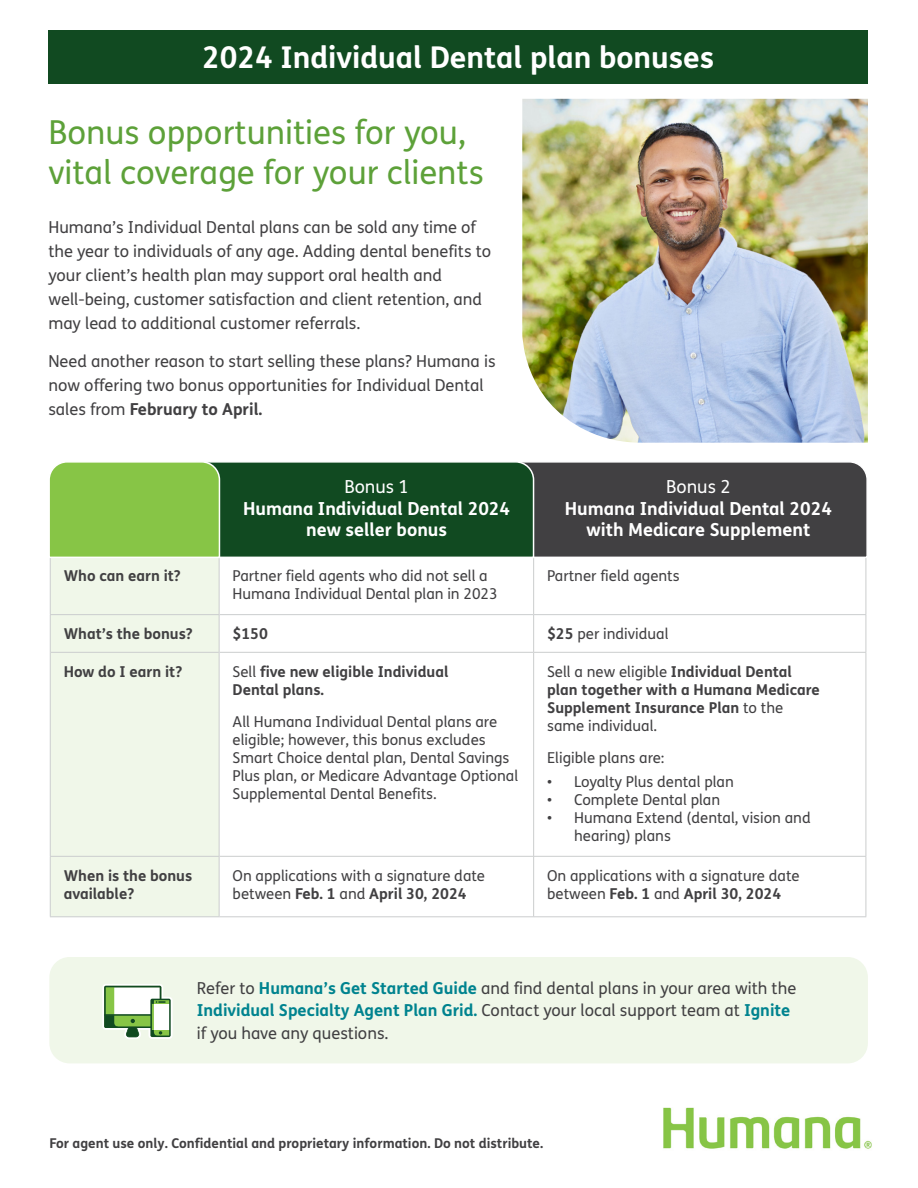
<style>
.page{position:relative;width:918px;height:1188px;background:#fff}
.page>*{position:absolute;margin:0;border:0;box-sizing:border-box;transform-origin:0 0}
.t1{font:33px/39.6px "FS Humana";color:#5da139}
.t2{font:700 30px "FS Humana";color:#fff}
.t3{font:700 18px/21.6px "FS Humana";color:#fff;text-align:center}
.t4{font:18px "FS Humana";color:#fff}
.t5{font:16.5px/24px "FS Humana";color:#414042}
.t6{font:15px/18px "FS Humana";color:#414042}
.t7{font:700 15px/18px "FS Humana";color:#414042}
.t8{font:700 13.5px "FS Humana";color:#414042}
.s1{font-weight:700}
.s2{font-weight:400}
.s3{font-weight:700;color:#00838f}
</style>
<div class="page">
<img style="left:663px;top:1107px;width:209px;height:42px">
<div style="left:49px;top:957px;width:819px;height:106px;background:#f0f7e9;border-radius:20px"></div>
<svg style="left:102px;top:984px;width:71px;height:55px;background:#b7cfad"></svg>
<div style="left:51px;top:559px;width:168px;height:357px;background:#f0f7e9"></div>
<hr style="left:220px;top:614px;width:314px;height:1px;background:#cbcdce">
<hr style="left:534px;top:614px;width:332px;height:1px;background:#cbcdce">
<hr style="left:51px;top:652px;width:168px;height:1px;background:#cbcdce">
<hr style="left:220px;top:652px;width:314px;height:1px;background:#cbcdce">
<hr style="left:534px;top:652px;width:332px;height:1px;background:#cbcdce">
<hr style="left:534px;top:856px;width:332px;height:1px;background:#cbcdce">
<hr style="left:534px;top:916px;width:332px;height:1px;background:#cbcdce">
<hr style="left:533px;top:557px;width:1px;height:57px;background:#cbcdce">
<hr style="left:866px;top:557px;width:1px;height:57px;background:#cbcdce">
<hr style="left:533px;top:615px;width:1px;height:37px;background:#cbcdce">
<hr style="left:866px;top:615px;width:1px;height:37px;background:#cbcdce">
<hr style="left:533px;top:653px;width:1px;height:203px;background:#cbcdce">
<hr style="left:866px;top:653px;width:1px;height:203px;background:#cbcdce">
<hr style="left:866px;top:857px;width:1px;height:59px;background:#cbcdce">
<hr style="left:220px;top:856px;width:314px;height:1px;background:#cbcdce">
<hr style="left:533px;top:857px;width:1px;height:59px;background:#cbcdce">
<hr style="left:220px;top:916px;width:314px;height:1px;background:#cbcdce">
<hr style="left:50px;top:857px;width:1px;height:59px;background:#cbcdce">
<hr style="left:219px;top:857px;width:1px;height:59px;background:#cbcdce">
<hr style="left:50px;top:916px;width:170px;height:1px;background:#cbcdce">
<hr style="left:50px;top:557px;width:1px;height:57px;background:#cbcdce">
<hr style="left:219px;top:557px;width:1px;height:57px;background:#cbcdce">
<hr style="left:50px;top:614px;width:170px;height:1px;background:#cbcdce">
<hr style="left:50px;top:615px;width:1px;height:37px;background:#cbcdce">
<hr style="left:219px;top:615px;width:1px;height:37px;background:#cbcdce">
<hr style="left:50px;top:652px;width:1px;height:204px;background:#cbcdce">
<hr style="left:219px;top:652px;width:1px;height:204px;background:#cbcdce">
<hr style="left:50px;top:856px;width:170px;height:1px;background:#cbcdce">
<svg style="left:49px;top:462px;width:818px;height:97px;background:#44653d"></svg>
<div style="left:48px;top:30px;width:820px;height:54px;background:#114a21"></div>
<img style="left:522px;top:99px;width:346px;height:344px">
<h2 class="t2" style="left:202px;top:34px;width:514px">2024 Individual Dental plan bonuses</h2>
<h1 class="t1" style="left:48px;top:112px;width:437px">Bonus opportunities for you, vital coverage for your clients</h1>
<p class="t5" style="left:48px;top:215px;width:444px">Humana’s Individual Dental plans can be sold any time of the year to individuals of any age. Adding dental benefits to your client’s health plan may support oral health and well-being, customer satisfaction and client retention, and may lead to additional customer referrals.</p>
<p class="t5" style="left:48px;top:349px;width:449px">Need another reason to start selling these plans? Humana is now offering two bonus opportunities for Individual Dental sales from <span class="s1">February to April.</span></p>
<p class="t4" style="left:344px;top:474px;width:66px">Bonus 1</p>
<p class="t3" style="left:243px;top:497px;width:269px">Humana Individual Dental 2024 new seller bonus</p>
<p class="t4" style="left:666px;top:474px;width:66px">Bonus 2</p>
<p class="t3" style="left:565px;top:497px;width:269px">Humana Individual Dental 2024 with Medicare Supplement</p>
<p class="t7" style="left:64px;top:566px;width:119px">Who can earn it?</p>
<p class="t6" style="left:233px;top:566px;width:267px">Partner field agents who did not sell a<br>Humana Individual Dental plan in 2023</p>
<p class="t6" style="left:547px;top:566px;width:134px">Partner field agents</p>
<p class="t7" style="left:64px;top:624px;width:131px">What’s the bonus?</p>
<p class="t7" style="left:233px;top:624px;width:37px">$150</p>
<p class="t6" style="left:547px;top:625px;width:123px"><span class="s1">$25</span> per individual</p>
<p class="t7" style="left:64px;top:662px;width:120px">How do I earn it?</p>
<p class="t7" style="left:233px;top:662px;width:217px"><span class="s2">Sell</span> five new eligible Individual<br>Dental plans.</p>
<p class="t6" style="left:233px;top:712px;width:287px">All Humana Individual Dental plans are eligible; however, this bonus excludes Smart Choice dental plan, Dental Savings Plus plan, or Medicare Advantage Optional Supplemental Dental Benefits.</p>
<p class="t7" style="left:547px;top:662px;width:274px"><span class="s2">Sell a new eligible</span> Individual Dental plan together with a Humana Medicare<br>Supplement Insurance Plan <span class="s2">to the same individual.</span></p>
<p class="t6" style="left:547px;top:748px;width:119px">Eligible plans are:</p>
<p class="t6" style="left:547px;top:773px;width:188px">• Loyalty Plus dental plan</p>
<p class="t6" style="left:547px;top:791px;width:175px">• Complete Dental plan</p>
<p class="t6" style="left:574px;top:809px;width:238px;text-indent:-27px">• Humana Extend (dental, vision and hearing) plans</p>
<p class="t7" style="left:64px;top:866px;width:130px">When is the bonus available?</p>
<p class="t6" style="left:233px;top:867px;width:254px">On applications with a signature date between <span class="s1">Feb. 1</span> and <span class="s1">April 30, 2024</span></p>
<p class="t6" style="left:547px;top:867px;width:254px">On applications with a signature date between <span class="s1">Feb. 1</span> and <span class="s1">April 30, 2024</span></p>
<p class="t5" style="left:197px;top:977px;width:601px;line-height:22.5px">Refer to <span class="s3">Humana’s Get Started Guide</span> and find dental plans in your area with the<br><span class="s3">Individual Specialty Agent Plan Grid.</span> Contact your local support team at <span class="s3">Ignite </span>if you have any questions.</p>
<p class="t8" style="left:49px;top:1133px;width:496px">For agent use only. Confidential and proprietary information. Do not distribute.</p>
</div>
